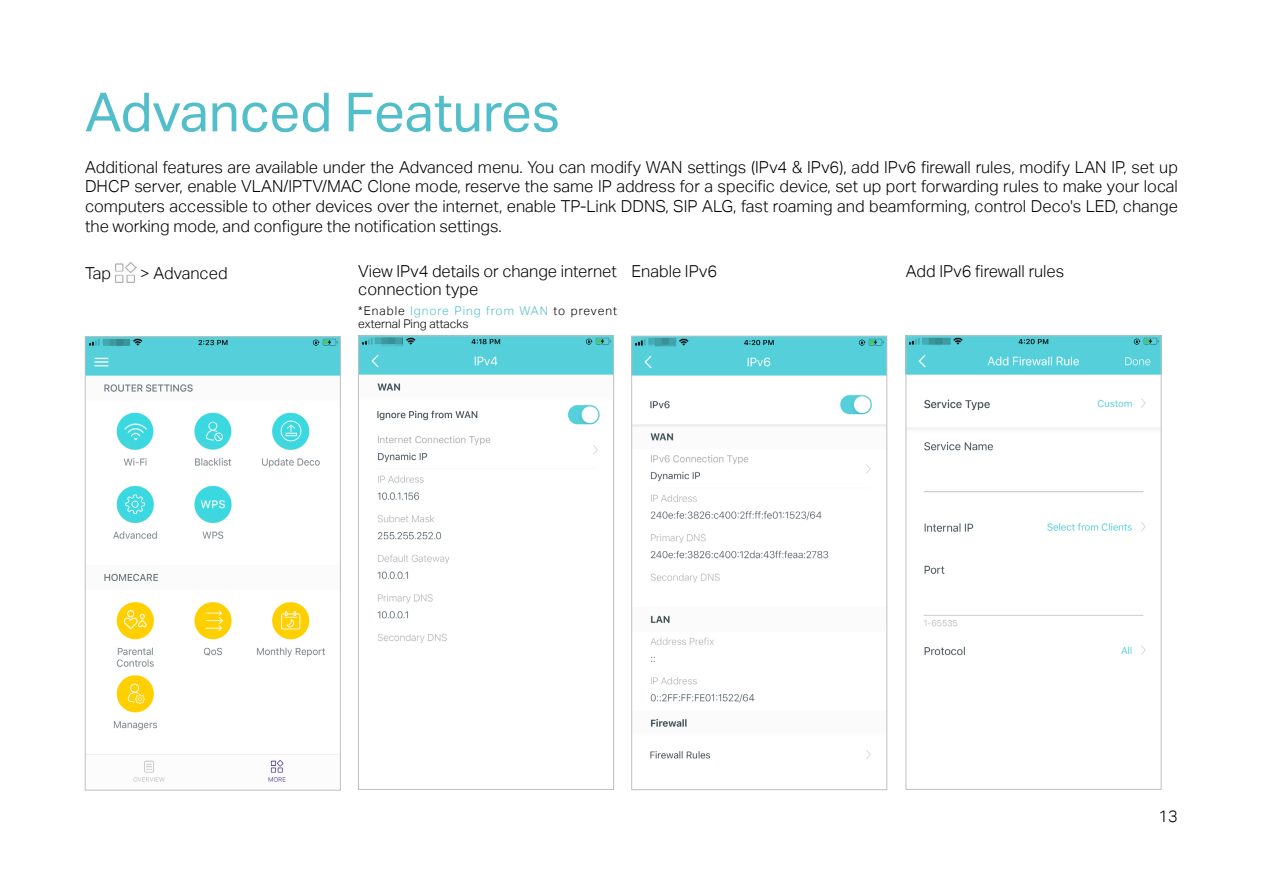
<style>
.page{position:relative;width:1263px;height:893px;background:#fff}
.page>*{position:absolute;margin:0;border:0;box-sizing:border-box;transform-origin:0 0}
.标题一{font:54px "TP Link Aktiv Regular";color:#51beca}
.正文{font:16.5px/19.8px "TP Link Aktiv Light";color:#000;text-align:justify}
.Note{font:12px/13.5px "TP Link Aktiv Light";letter-spacing:.06em;color:#000}
.s1{color:#51beca}
</style>
<div class="page">
<img style="left:115px;top:262px;width:21px;height:21px">
<img style="left:87px;top:338px;width:252px;height:444px">
<div style="left:85px;top:336px;width:256px;height:454px;border:1px solid #bfc0c0"></div>
<img style="left:360px;top:338px;width:252px;height:305px">
<div style="left:358px;top:336px;width:256px;height:454px;border:1px solid #bfc0c0"></div>
<img style="left:633px;top:338px;width:252px;height:421px">
<div style="left:631px;top:336px;width:256px;height:454px;border:1px solid #bfc0c0"></div>
<img style="left:908px;top:338px;width:251px;height:318px">
<div style="left:906px;top:336px;width:255px;height:454px;border:1px solid #bfc0c0"></div>
<p class="标题一" style="left:85px;top:81px;width:476px">Advanced Features</p>
<p class="正文" style="left:85px;top:157px;width:1094px">Additional features are available under the Advanced menu. You can modify WAN settings (IPv4 &amp; IPv6), add IPv6 firewall rules, modify LAN IP, set up DHCP server, enable VLAN/IPTV/MAC Clone mode, reserve the same IP address for a specific device, set up port forwarding rules to make your local computers accessible to other devices over the internet, enable TP-Link DDNS, SIP ALG, fast roaming and beamforming, control Deco's LED, change the working mode, and configure the notification settings.</p>
<p class="正文" style="left:85px;top:263px;width:28px">Tap</p>
<p class="正文" style="left:140px;top:263px;width:89px">&gt; Advanced</p>
<p class="正文" style="left:358px;top:262px;width:260px;line-height:18px">View IPv4 details or change internet connection type</p>
<p class="Note" style="left:358px;top:304px;width:260px">*Enable <span class="s1">Ignore Ping from WAN</span> to prevent external Ping attacks</p>
<p class="正文" style="left:631px;top:261px;width:87px">Enable IPv6</p>
<p class="正文" style="left:906px;top:261px;width:160px">Add IPv6 firewall rules</p>
<p class="正文" style="left:1158px;top:806px;width:21px">13</p>
</div>
